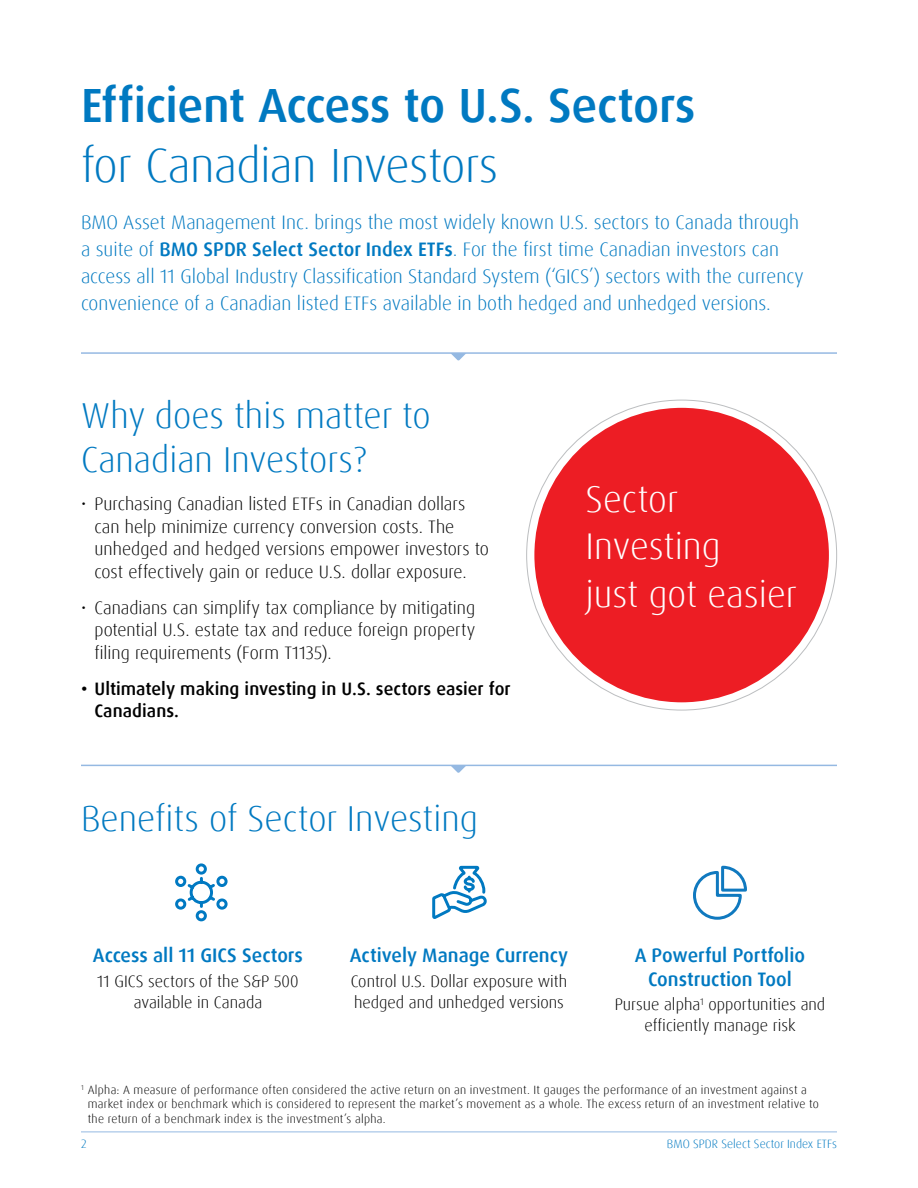
<style>
.page{position:relative;width:918px;height:1188px;background:#fff}
.page>*{position:absolute;margin:0;border:0;box-sizing:border-box;transform-origin:0 0}
.t1{font:500 48px/60px "Dax Pro";letter-spacing:-.01em;color:#0079c1}
.t2{font:300 37.2px/47.2px "Dax Pro";color:#fff}
.H3_-_Heading{font:300 36px/43.2px "Dax Pro";color:#0079c1}
.Intro_-_blue{font:300 19.5px/27px "Dax Pro";color:#0079c1}
.H4_-_Subheading{font:500 19.5px/23.4px "Dax Pro";color:#0079c1;text-align:center}
.t3{font:300 18px/22.5px "Dax Pro";color:#000}
.t4{font:500 18px/22.5px "Dax Pro";letter-spacing:.005em;color:#000}
.t5{font:300 16.5px/21px "Dax Pro";color:#000;text-align:center}
.footnote{font:300 12px/14.4px "Dax Pro";letter-spacing:.025em;color:#000}
.t6{font:300 12px "Dax Pro";color:#0079c1}
.s1{font-weight:300}
.s2{font-weight:500}
</style>
<div class="page">
<hr style="left:81px;top:1132px;width:756px;height:1px;background:#95b9e2">
<div style="left:534px;top:408px;width:295px;height:294px;background:#ed1d24;border-radius:50%"></div>
<svg style="left:175px;top:863px;width:53px;height:59px"></svg>
<svg style="left:693px;top:865px;width:54px;height:55px"></svg>
<svg style="left:432px;top:865px;width:55px;height:54px"></svg>
<svg style="left:451px;top:354px;width:15px;height:6px"></svg>
<hr style="left:81px;top:352px;width:756px;height:2px;background:#95b9e2">
<svg style="left:450px;top:766px;width:16px;height:7px"></svg>
<hr style="left:81px;top:765px;width:756px;height:1px;background:#95b9e2">
<h2 class="t1" style="left:81px;top:75px;width:616px">Efficient Access to U.S. Sectors <span class="s1">for Canadian Investors</span></h2>
<p class="Intro_-_blue" style="left:81px;top:209px;width:724px">BMO Asset Management Inc. brings the most widely known U.S. sectors to Canada through a suite of <span class="s2">BMO SPDR Select Sector Index ETFs</span>. For the first time Canadian investors can access all 11 Global Industry Classification Standard System (‘GICS’) sectors with the currency convenience of a Canadian listed ETFs available in both hedged and unhedged versions.</p>
<h3 class="H3_-_Heading" style="left:81px;top:394px;width:351px">Why does this matter to<br>Canadian Investors?</h3>
<p class="t3" style="left:94px;top:493px;width:396px;text-indent:-14px">• Purchasing Canadian listed ETFs in Canadian dollars can help minimize currency conversion costs. The unhedged and hedged versions empower investors to cost effectively gain or reduce U.S. dollar exposure.</p>
<p class="t3" style="left:94px;top:596px;width:382px;text-align:justify;text-indent:-14px">• Canadians can simplify tax compliance by mitigating potential U.S. estate tax and reduce foreign property filing requirements (Form T1135).</p>
<p class="t4" style="left:94px;top:677px;width:418px;text-indent:-14px">• Ultimately making investing in U.S. sectors easier for<br>Canadians.</p>
<h3 class="H3_-_Heading" style="left:81px;top:797px;width:398px">Benefits of Sector Investing</h3>
<p class="t2" style="left:586px;top:476px;width:213px">Sector<br>Investing<br>just got easier</p>
<h4 class="H4_-_Subheading" style="left:93px;top:944px;width:212px">Access all 11 GICS Sectors</h4>
<p class="t5" style="left:97px;top:970px;width:203px">11 GICS sectors of the S&amp;P 500 available in Canada</p>
<h4 class="H4_-_Subheading" style="left:350px;top:944px;width:220px">Actively Manage Currency</h4>
<p class="t5" style="left:351px;top:970px;width:218px;text-align:left">Control U.S. Dollar exposure with hedged and unhedged versions</p>
<h4 class="H4_-_Subheading" style="left:635px;top:944px;width:172px">A Powerful Portfolio<br>Construction Tool</h4>
<p class="t5" style="left:615px;top:994px;width:212px">Pursue alpha<sup>1</sup> opportunities and efficiently manage risk</p>
<p class="footnote" style="left:88px;top:1083px;width:733px;text-indent:-7px"><sup>1</sup> Alpha: A measure of performance often considered the active return on an investment. It gauges the performance of an investment against a market index or benchmark which is considered to represent the market’s movement as a whole. The excess return of an investment relative to the return of a benchmark index is the investment’s alpha.</p>
<p class="t6" style="left:81px;top:1136px;width:7px">2</p>
<p class="t6" style="left:667px;top:1136px;width:172px">BMO SPDR Select Sector Index ETFs</p>
</div>
